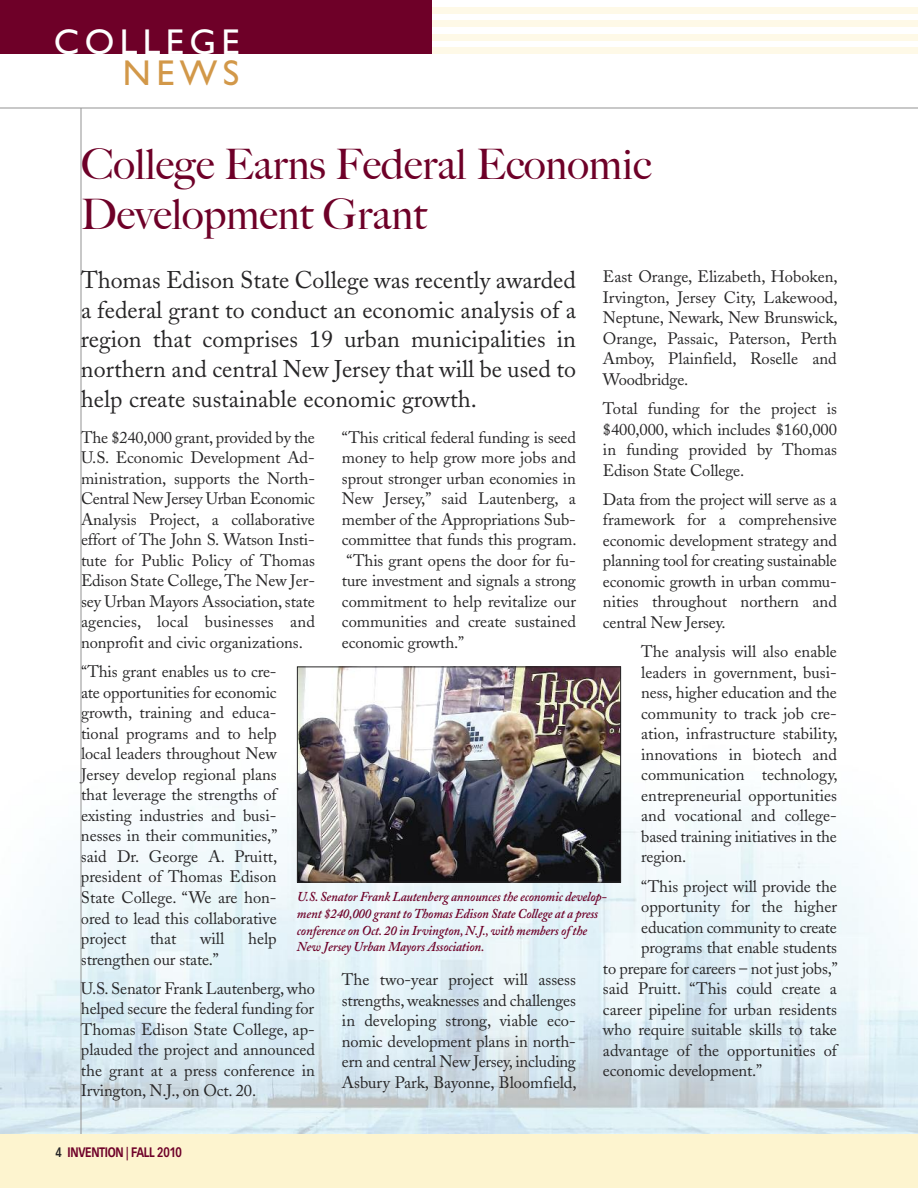
<style>
.page{position:relative;width:918px;height:1188px;background:#fff}
.page>*{position:absolute;margin:0;border:0;box-sizing:border-box;transform-origin:0 0}
.t1{font:500 42px/50.4px "Big Caslon";color:#6e0028}
.t2{font:36px "Gill Sans TT";letter-spacing:.15em;color:#fff}
.t3{font:36px "Gill Sans";color:#d29849}
.t4{font:24px/29.8px "Adobe Caslon";color:#272627;text-align:justify}
.t5{font:16.5px/20.5px "Adobe Caslon";letter-spacing:-.005em;color:#272627;text-align:justify}
.t6{font:italic 600 13.5px/16.8px "Adobe Caslon";letter-spacing:-.01em;color:#6e0028;scale:.95 1}
.t7{font:700 13.5px "Vectora LH";letter-spacing:-.03em;color:#6e0028;scale:.8 1}
.s1{color:#272627}
</style>
<div class="page">
<img style="left:0;top:13px;width:918px;height:1121px">
<div style="left:0;top:0;width:432px;height:54px;background:#6e0028"></div>
<div style="left:432px;top:7px;width:486px;height:6px;background:#fef9e7"></div>
<div style="left:432px;top:20px;width:486px;height:7px;background:#fef9e7"></div>
<div style="left:432px;top:34px;width:486px;height:6px;background:#fef9e7"></div>
<div style="left:432px;top:47px;width:486px;height:7px;background:#fef9e7"></div>
<div style="left:0;top:1134px;width:918px;height:54px;background:#fdf4cf"></div>
<hr style="left:0;top:108px;width:918px;height:1px;background:#939393">
<hr style="left:81px;top:108px;width:1px;height:1026px;background:#939393">
<img style="left:299px;top:669px;width:320px;height:212px">
<div style="left:297px;top:667px;width:324px;height:216px;border:1px solid #272627"></div>
<h2 class="t2" style="left:54px;top:21px;width:187px">COLLEGE</h2>
<h2 class="t3" style="left:123px;top:59px;width:118px">NEWS</h2>
<h1 class="t1" style="left:81px;top:140px;width:572px">College Earns Federal Economic<br>Development Grant</h1>
<p class="t4" style="left:81px;top:268px;width:497px">Thomas Edison State College was recently awarded a federal grant to conduct an economic analysis of a region that comprises 19 urban municipalities in northern and central New Jersey that will be used to help create sustainable economic growth.</p>
<p class="t5" style="left:603px;top:268px;width:236px">East Orange, Elizabeth, Hoboken, Irvington, Jersey City, Lakewood, Neptune, Newark, New Brunswick, Orange, Passaic, Paterson, Perth Amboy, Plainfield, Roselle and Woodbridge.</p>
<p class="t5" style="left:603px;top:400px;width:236px">Total funding for the project is $400,000, which includes $160,000 in funding provided by Thomas Edison State College.</p>
<p class="t5" style="left:603px;top:491px;width:236px">Data from the project will serve as a framework for a comprehensive economic development strategy and planning tool for creating sustainable economic growth in urban commu&shy;nities throughout northern and central New Jersey.</p>
<p class="t5" style="left:641px;top:643px;width:198px">The analysis will also enable leaders in government, busi&shy;ness, higher education and the community to track job cre&shy;ation, infrastructure stability, innovations in biotech and communication technology, entrepreneurial opportunities and vocational and college&shy;based training initiatives in the region.</p>
<p class="t5" style="left:641px;top:878px;width:197px">“This project will provide the</p>
<p class="t5" style="left:641px;top:898px;width:197px">opportunity for the higher</p>
<p class="t5" style="left:641px;top:919px;width:197px">education community to create</p>
<p class="t5" style="left:641px;top:939px;width:197px">programs that enable students</p>
<p class="t5" style="left:603px;top:960px;width:236px">to prepare for careers – not just jobs,”</p>
<p class="t5" style="left:603px;top:980px;width:236px">said Pruitt. “This could create a</p>
<p class="t5" style="left:603px;top:1001px;width:236px">career pipeline for urban residents</p>
<p class="t5" style="left:603px;top:1021px;width:236px">who require suitable skills to take</p>
<p class="t5" style="left:603px;top:1042px;width:236px">advantage of the opportunities of</p>
<p class="t5" style="left:603px;top:1063px;width:161px">economic development.”</p>
<p class="t5" style="left:81px;top:429px;width:236px">The $240,000 grant, provided by the U.S. Economic Development Ad&shy;ministration, supports the North-Central New Jersey Urban Economic Analysis Project, a collaborative effort of The John S. Watson Insti&shy;tute for Public Policy of Thomas Edison State College,The New Jer&shy;sey Urban Mayors Association, state agencies, local businesses and nonprofit and civic organizations.</p>
<p class="t5" style="left:81px;top:663px;width:198px">“This grant enables us to cre&shy;ate opportunities for economic growth, training and educa&shy;tional programs and to help local leaders throughout New Jersey develop regional plans that leverage the strengths of existing industries and busi&shy;nesses in their communities,” said Dr. George A. Pruitt, president of Thomas Edison State College. “We are hon&shy;ored to lead this collaborative project</p>
<p class="t5" style="left:342px;top:429px;width:236px">“This critical federal funding is seed money to help grow more jobs and sprout stronger urban economies in New Jersey,” said Lautenberg, a member of the Appropriations Sub&shy;committee that funds this program. “This grant opens the door for fu&shy;ture investment and signals a strong commitment to help revitalize our communities and create sustained economic growth.”</p>
<p class="t6" style="left:297px;top:890px;width:328px">U.S. Senator Frank Lautenberg announces the economic develop&shy;ment $240,000 grant toThomas Edison State College at a press conference on Oct. 20 in Irvington, N.J., with members of the New Jersey Urban Mayors Association.</p>
<p class="t5" style="left:150px;top:930px;width:28px">that</p>
<p class="t5" style="left:200px;top:930px;width:26px">will</p>
<p class="t5" style="left:248px;top:930px;width:30px">help</p>
<p class="t5" style="left:81px;top:946px;width:235px;line-height:29.1px">strengthen our state.”<br>U.S. Senator Frank Lautenberg, who</p>
<p class="t5" style="left:81px;top:1000px;width:236px">helped secure the federal funding for Thomas Edison State College, ap&shy;plauded the project and announced the grant at a press conference in Irvington, N.J., on Oct. 20.</p>
<p class="t5" style="left:342px;top:971px;width:236px">The two-year project will assess strengths, weaknesses and challenges in developing strong, viable eco&shy;nomic development plans in north&shy;ern and central New Jersey, including Asbury Park, Bayonne, Bloomfield,</p>
<p class="t7" style="left:56px;top:1146px;width:159px"><span class="s1">4</span> INVENTION | FALL 2010</p>
</div>
